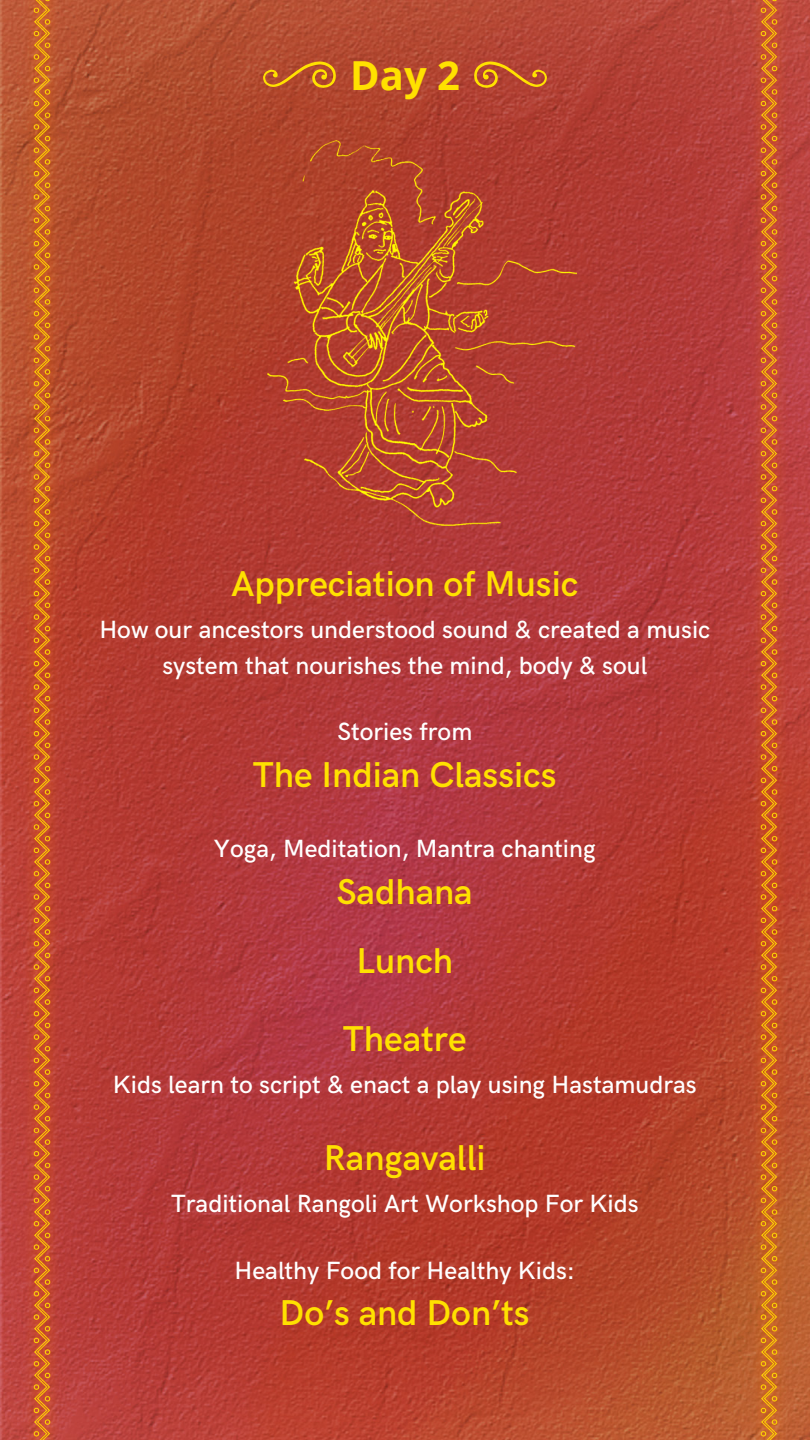
<style>
.page{position:relative;width:810px;height:1440px;background:#fff}
.page>*{position:absolute;margin:0;border:0;box-sizing:border-box;transform-origin:0 0}
.t1{font:700 40px "Open Sans";color:#ffe100}
.t2{font:600 36px "HK Grotesk";color:#ffe100}
.t3{font:500 25px/36px "HK Grotesk";color:#fff;text-align:center}
</style>
<div class="page">
<img style="left:0;top:0;width:810px;height:1440px">
<img style="left:19px;top:0;width:45px;height:1440px">
<img style="left:746px;top:0;width:45px;height:1440px">
<svg style="left:474px;top:61px;width:73px;height:28px;background:#c26428"></svg>
<svg style="left:263px;top:61px;width:73px;height:28px;background:#c16924"></svg>
<img style="left:234px;top:141px;width:342px;height:384px">
<p class="t1" style="left:350px;top:47px;width:111px">Day 2</p>
<p class="t2" style="left:231px;top:563px;width:349px">Appreciation of Music</p>
<p class="t3" style="left:99px;top:612px;width:613px">How our ancestors understood sound &amp; created a music system that nourishes the mind, body &amp; soul</p>
<p class="t3" style="left:337px;top:715px;width:136px">Stories from</p>
<p class="t2" style="left:253px;top:754px;width:305px">The Indian Classics</p>
<p class="t3" style="left:214px;top:832px;width:383px">Yoga, Meditation, Mantra chanting</p>
<p class="t2" style="left:337px;top:871px;width:137px">Sadhana</p>
<p class="t2" style="left:356px;top:941px;width:98px">Lunch</p>
<p class="t2" style="left:343px;top:1019px;width:125px">Theatre</p>
<p class="t3" style="left:113px;top:1067px;width:585px">Kids learn to script &amp; enact a play using Hastamudras</p>
<p class="t2" style="left:324px;top:1138px;width:163px">Rangavalli</p>
<p class="t3" style="left:171px;top:1187px;width:469px">Traditional Rangoli Art Workshop For Kids</p>
<p class="t3" style="left:234px;top:1253px;width:342px">Healthy Food for Healthy Kids:</p>
<p class="t2" style="left:280px;top:1293px;width:252px">Do’s and Don’ts</p>
</div>
